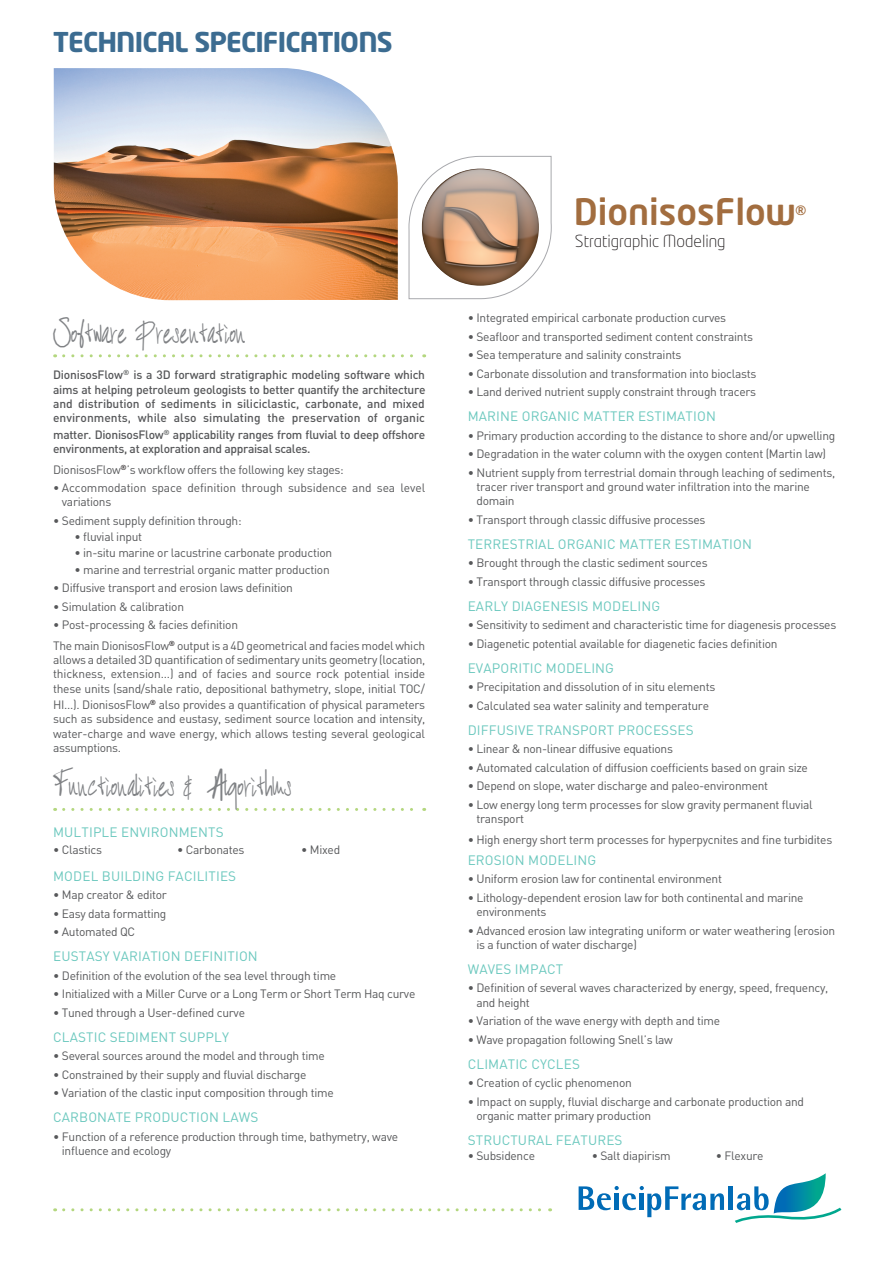
<style>
.page{position:relative;width:893px;height:1263px;background:#fff}
.page>*{position:absolute;margin:0;border:0;box-sizing:border-box;transform-origin:0 0}
.InterScriptOK{font:39px "BART Handschrift";color:#808285}
.t1{font:500 36px "Neo Tech Std";color:#a26d3f}
.t2{font:700 27px "Neo Tech";letter-spacing:-.03em;color:#3c6c91}
.t3{font:500 18px "Neo Tech Std";color:#a26d3f}
.t4{font:300 16.5px "Neo Tech Std";color:#231f20}
.Inter1{font:13.5px "DIN Pro";letter-spacing:.01em;color:#6bc8be}
.TexteCourant_9_11_OK{font:13.5px "DIN Pro";letter-spacing:.01em;color:#6bc8be}
.TexteCourant_9_11_OK-2{font:12px/14.2px "DIN Pro";letter-spacing:-.025em;color:#57585a}
.TexteCourant_9_11_OK-3{font:500 12px/14.2px "DIN Pro";letter-spacing:-.025em;color:#57585a;text-align:justify}
</style>
<div class="page">
<svg style="left:408px;top:156px;width:144px;height:143px"></svg>
<hr style="left:729px;top:1186px;width:4px;height:24px;background:#006bb6">
<svg style="left:579px;top:1186px;width:145px;height:31px"></svg>
<svg style="left:735px;top:1173px;width:106px;height:50px"></svg>
<img style="left:54px;top:68px;width:344px;height:232px">
<svg style="left:64px;top:1208px;width:487px;height:3px"></svg>
<svg style="left:64px;top:354px;width:361px;height:3px"></svg>
<svg style="left:64px;top:808px;width:361px;height:3px"></svg>
<p class="t2" style="left:53px;top:31px;width:341px">TECHNICAL SPECIFICATIONS</p>
<p class="InterScriptOK" style="left:53px;top:313px;width:194px">Software Presentation</p>
<p class="TexteCourant_9_11_OK-3" style="left:53px;top:367px;width:374px">DionisosFlow<sup>®</sup> is a 3D forward stratigraphic modeling software which aims at helping petroleum geologists to better quantify the architecture and distribution of sediments in siliciclastic, carbonate, and mixed environments, while also simulating the preservation of organic</p>
<p class="TexteCourant_9_11_OK-3" style="left:53px;top:427px;width:374px">matter. DionisosFlow<sup>®</sup> applicability ranges from fluvial to deep offshore environments, at exploration and appraisal scales.</p>
<p class="TexteCourant_9_11_OK-2" style="left:53px;top:462px;width:292px">DionisosFlow<sup>®</sup>’s workflow offers the following key stages:</p>
<p class="TexteCourant_9_11_OK-2" style="left:62px;top:480px;width:365px;text-indent:-9px">• Accommodation space definition through subsidence and sea level variations</p>
<p class="TexteCourant_9_11_OK-2" style="left:53px;top:513px;width:190px">• Sediment supply definition through:</p>
<p class="TexteCourant_9_11_OK-2" style="left:74px;top:529px;width:69px">• fluvial input</p>
<p class="TexteCourant_9_11_OK-2" style="left:74px;top:545px;width:259px">• in-situ marine or lacustrine carbonate production</p>
<p class="TexteCourant_9_11_OK-2" style="left:74px;top:562px;width:257px">• marine and terrestrial organic matter production</p>
<p class="TexteCourant_9_11_OK-2" style="left:53px;top:580px;width:241px">• Diffusive transport and erosion laws definition</p>
<p class="TexteCourant_9_11_OK-2" style="left:53px;top:599px;width:132px">• Simulation &amp; calibration</p>
<p class="TexteCourant_9_11_OK-2" style="left:53px;top:617px;width:186px">• Post-processing &amp; facies definition</p>
<p class="TexteCourant_9_11_OK-2" style="left:53px;top:638px;width:374px;text-align:justify">The main DionisosFlow<sup>®</sup> output is a 4D geometrical and facies model which allows a detailed 3D quantification of sedimentary units geometry (location, thickness, extension...) and of facies and source rock potential inside these units (sand/shale ratio, depositional bathymetry, slope, initial TOC/</p>
<p class="TexteCourant_9_11_OK-2" style="left:53px;top:697px;width:374px;text-align:justify">HI...). DionisosFlow<sup>®</sup> also provides a quantification of physical parameters such as subsidence and eustasy, sediment source location and intensity, water-charge and wave energy, which allows testing several geological assumptions.</p>
<p class="InterScriptOK" style="left:53px;top:767px;width:241px">Functionalities &amp; Algorithms</p>
<p class="Inter1" style="left:53px;top:823px;width:172px">MULTIPLE ENVIRONMENTS</p>
<p class="Inter1" style="left:53px;top:867px;width:185px">MODEL BUILDING FACILITIES</p>
<p class="TexteCourant_9_11_OK-2" style="left:53px;top:887px;width:115px">• Map creator &amp; editor</p>
<p class="TexteCourant_9_11_OK-2" style="left:53px;top:906px;width:115px">• Easy data formatting</p>
<p class="TexteCourant_9_11_OK-2" style="left:53px;top:924px;width:84px">• Automated QC</p>
<p class="Inter1" style="left:53px;top:947px;width:206px">EUSTASY VARIATION DEFINITION</p>
<p class="TexteCourant_9_11_OK-2" style="left:53px;top:968px;width:285px">• Definition of the evolution of the sea level through time</p>
<p class="TexteCourant_9_11_OK-2" style="left:53px;top:986px;width:364px">• Initialized with a Miller Curve or a Long Term or Short Term Haq curve</p>
<p class="TexteCourant_9_11_OK-2" style="left:53px;top:1005px;width:193px">• Tuned through a User-defined curve</p>
<p class="Inter1" style="left:53px;top:1028px;width:177px">CLASTIC SEDIMENT SUPPLY</p>
<p class="TexteCourant_9_11_OK-2" style="left:53px;top:1048px;width:273px">• Several sources around the model and through time</p>
<p class="TexteCourant_9_11_OK-2" style="left:53px;top:1067px;width:255px">• Constrained by their supply and fluvial discharge</p>
<p class="TexteCourant_9_11_OK-2" style="left:53px;top:1085px;width:282px">• Variation of the clastic input composition through time</p>
<p class="Inter1" style="left:53px;top:1108px;width:207px">CARBONATE PRODUCTION LAWS</p>
<p class="TexteCourant_9_11_OK-2" style="left:62px;top:1129px;width:338px;text-indent:-9px">• Function of a reference production through time, bathymetry, wave influence and ecology</p>
<p class="TexteCourant_9_11_OK-2" style="left:53px;top:842px;width:50px">• Clastics</p>
<p class="TexteCourant_9_11_OK-2" style="left:177px;top:842px;width:69px">• Carbonates</p>
<p class="TexteCourant_9_11_OK-2" style="left:301px;top:842px;width:41px">• Mixed</p>
<p class="t1" style="left:574px;top:189px;width:224px">DionisosFlow</p>
<p class="t3" style="left:796px;top:201px;width:12px">®</p>
<p class="t4" style="left:575px;top:231px;width:152px">Stratigraphic Modeling</p>
<p class="TexteCourant_9_11_OK-2" style="left:468px;top:310px;width:260px">• Integrated empirical carbonate production curves</p>
<p class="TexteCourant_9_11_OK-2" style="left:468px;top:329px;width:287px">• Seafloor and transported sediment content constraints</p>
<p class="TexteCourant_9_11_OK-2" style="left:468px;top:347px;width:215px">• Sea temperature and salinity constraints</p>
<p class="TexteCourant_9_11_OK-2" style="left:468px;top:366px;width:290px">• Carbonate dissolution and transformation into bioclasts</p>
<p class="TexteCourant_9_11_OK-2" style="left:468px;top:384px;width:290px">• Land derived nutrient supply constraint through tracers</p>
<p class="Inter1" style="left:468px;top:407px;width:250px">MARINE ORGANIC MATTER ESTIMATION</p>
<p class="TexteCourant_9_11_OK-2" style="left:468px;top:428px;width:369px">• Primary production according to the distance to shore and/or upwelling</p>
<p class="TexteCourant_9_11_OK-2" style="left:468px;top:446px;width:360px">• Degradation in the water column with the oxygen content (Martin law)</p>
<p class="TexteCourant_9_11_OK-2" style="left:476px;top:465px;width:360px;text-indent:-9px">• Nutrient supply from terrestrial domain through leaching of sediments, tracer river transport and ground water infiltration into the marine domain</p>
<p class="TexteCourant_9_11_OK-2" style="left:468px;top:512px;width:239px">• Transport through classic diffusive processes</p>
<p class="Inter1" style="left:468px;top:535px;width:286px">TERRESTRIAL ORGANIC MATTER ESTIMATION</p>
<p class="TexteCourant_9_11_OK-2" style="left:468px;top:555px;width:241px">• Brought through the clastic sediment sources</p>
<p class="TexteCourant_9_11_OK-2" style="left:468px;top:574px;width:239px">• Transport through classic diffusive processes</p>
<p class="Inter1" style="left:468px;top:597px;width:194px">EARLY DIAGENESIS MODELING</p>
<p class="TexteCourant_9_11_OK-2" style="left:468px;top:617px;width:370px">• Sensitivity to sediment and characteristic time for diagenesis processes</p>
<p class="TexteCourant_9_11_OK-2" style="left:468px;top:636px;width:311px">• Diagenetic potential available for diagenetic facies definition</p>
<p class="Inter1" style="left:468px;top:659px;width:148px">EVAPORITIC MODELING</p>
<p class="TexteCourant_9_11_OK-2" style="left:468px;top:679px;width:249px">• Precipitation and dissolution of in situ elements</p>
<p class="TexteCourant_9_11_OK-2" style="left:468px;top:698px;width:243px">• Calculated sea water salinity and temperature</p>
<p class="Inter1" style="left:468px;top:721px;width:227px">DIFFUSIVE TRANSPORT PROCESSES</p>
<p class="TexteCourant_9_11_OK-2" style="left:468px;top:741px;width:207px">• Linear &amp; non-linear diffusive equations</p>
<p class="TexteCourant_9_11_OK-2" style="left:468px;top:760px;width:342px">• Automated calculation of diffusion coefficients based on grain size</p>
<p class="TexteCourant_9_11_OK-2" style="left:468px;top:778px;width:302px">• Depend on slope, water discharge and paleo-environment</p>
<p class="TexteCourant_9_11_OK-2" style="left:476px;top:797px;width:338px;text-indent:-9px">• Low energy long term processes for slow gravity permanent fluvial transport</p>
<p class="TexteCourant_9_11_OK-2" style="left:468px;top:832px;width:366px">• High energy short term processes for hyperpycnites and fine turbidites</p>
<p class="TexteCourant_9_11_OK" style="left:468px;top:851px;width:130px">EROSION MODELING</p>
<p class="TexteCourant_9_11_OK-2" style="left:468px;top:871px;width:256px">• Uniform erosion law for continental environment</p>
<p class="TexteCourant_9_11_OK-2" style="left:476px;top:890px;width:329px;text-indent:-9px">• Lithology-dependent erosion law for both continental and marine environments</p>
<p class="TexteCourant_9_11_OK-2" style="left:476px;top:922px;width:360px;text-indent:-9px">• Advanced erosion law integrating uniform or water weathering (erosion is a function of water discharge)</p>
<p class="Inter1" style="left:468px;top:960px;width:97px">WAVES IMPACT</p>
<p class="TexteCourant_9_11_OK-2" style="left:476px;top:980px;width:353px;text-indent:-9px">• Definition of several waves characterized by energy, speed, frequency, and height</p>
<p class="TexteCourant_9_11_OK-2" style="left:468px;top:1013px;width:254px">• Variation of the wave energy with depth and time</p>
<p class="TexteCourant_9_11_OK-2" style="left:468px;top:1031px;width:207px">• Wave propagation following Snell’s law</p>
<p class="Inter1" style="left:468px;top:1054px;width:114px">CLIMATIC CYCLES</p>
<p class="TexteCourant_9_11_OK-2" style="left:468px;top:1075px;width:166px">• Creation of cyclic phenomenon</p>
<p class="TexteCourant_9_11_OK-2" style="left:476px;top:1093px;width:329px;text-indent:-9px">• Impact on supply, fluvial discharge and carbonate production and organic matter primary production</p>
<p class="Inter1" style="left:468px;top:1131px;width:156px">STRUCTURAL FEATURES</p>
<p class="TexteCourant_9_11_OK-2" style="left:468px;top:1148px;width:69px">• Subsidence</p>
<p class="TexteCourant_9_11_OK-2" style="left:592px;top:1148px;width:80px">• Salt diapirism</p>
<p class="TexteCourant_9_11_OK-2" style="left:716px;top:1148px;width:49px">• Flexure</p>
</div>
